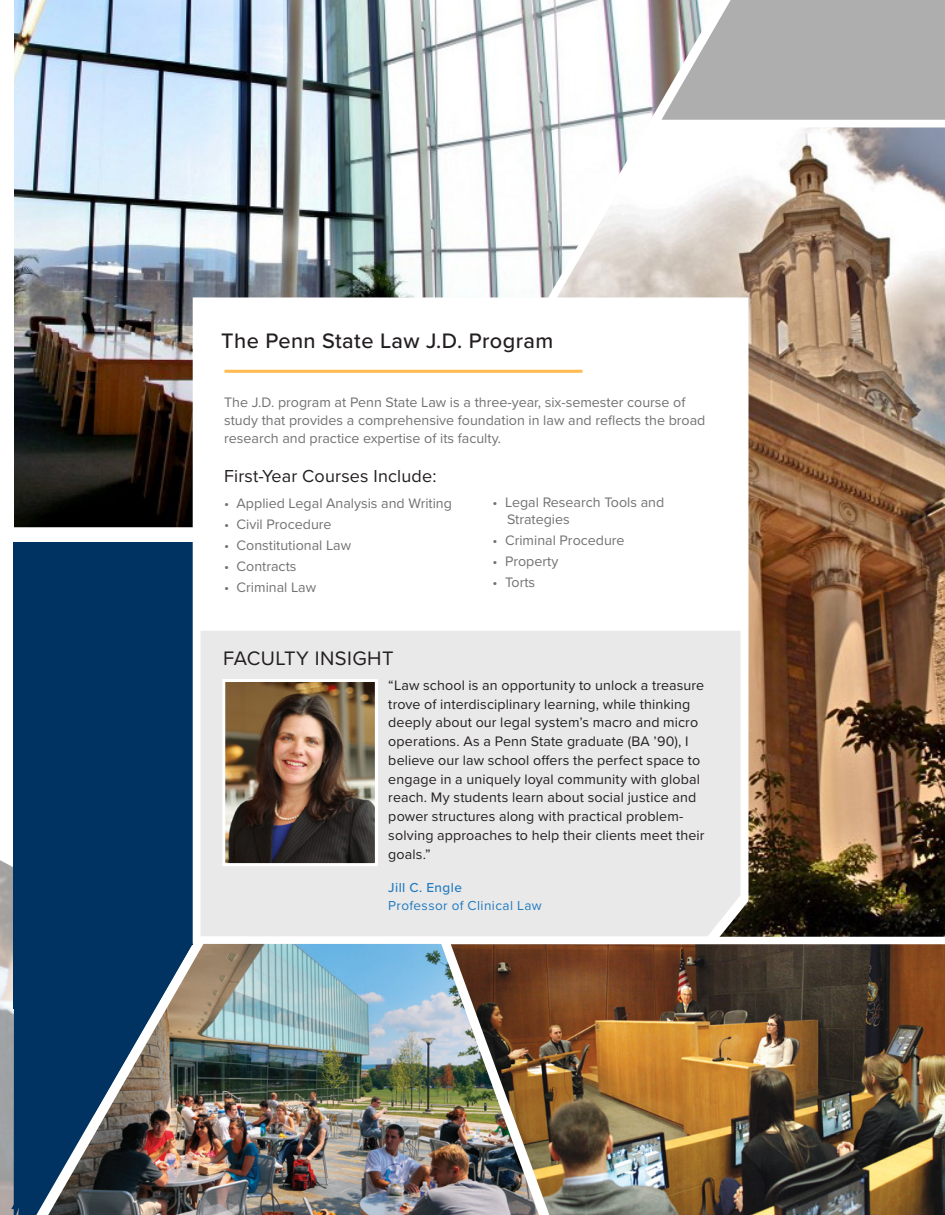
<style>
.page{position:relative;width:945px;height:1215px;background:#fff}
.page>*{position:absolute;margin:0;border:0;box-sizing:border-box;transform-origin:0 0}
.t1{font:500 21.75px "Proxima Nova";letter-spacing:.02em;color:#231f20}
.t2{font:20.25px "Proxima Nova";letter-spacing:.02em;color:#231f20}
.t3{font:18px "Proxima Nova";letter-spacing:.01em;color:#231f20}
.IBC__Blue_Subhead{font:14.25px/18.8px "Proxima Nova";letter-spacing:.01em;color:#231f20}
.t4{font:14.25px/18px "Proxima Nova";color:#717271}
.IBC__Blue_Subhead-2{font:13.5px "Proxima Nova";letter-spacing:.03em;color:#227bc0}
.IBC__Blue_Subhead-3{font:500 13.5px "Proxima Nova";letter-spacing:.03em;color:#227bc0}
</style>
<div class="page">
<img style="left:0;top:855px;width:14px;height:360px">
<img style="left:14px;top:0;width:648px;height:527px">
<img style="left:188px;top:128px;width:757px;height:809px">
<svg style="left:662px;top:0;width:283px;height:120px;background:#b1afb0"></svg>
<div style="left:14px;top:542px;width:179px;height:402px;background:#003361"></div>
<img style="left:193px;top:944px;width:258px;height:271px">
<img style="left:451px;top:944px;width:494px;height:271px">
<img style="left:192px;top:864px;width:46px;height:250px">
<img style="left:137px;top:944px;width:56px;height:271px">
<svg style="left:11px;top:886px;width:126px;height:329px"></svg>
<svg style="left:193px;top:297px;width:555px;height:647px"></svg>
<hr style="left:225px;top:370px;width:358px;height:3px;background:#ffba50">
<div style="left:201px;top:631px;width:540px;height:305px;background:#e9e9e9"></div>
<img style="left:226px;top:683px;width:148px;height:179px">
<div style="left:222px;top:679px;width:156px;height:187px;border:3px solid #fff"></div>
<p class="t1" style="left:221px;top:325px;width:334px">The Penn State Law J.D. Program</p>
<p class="t4" style="left:224px;top:392px;width:483px">The J.D. program at Penn State Law is a three-year, six-semester course of study that provides a comprehensive foundation in law and reflects the broad research and practice expertise of its faculty.</p>
<p class="t3" style="left:224px;top:463px;width:214px">First-Year Courses Include:</p>
<p class="t4" style="left:224px;top:493px;width:229px">• Applied Legal Analysis and Writing</p>
<p class="t4" style="left:224px;top:514px;width:109px">• Civil Procedure</p>
<p class="t4" style="left:224px;top:535px;width:128px">• Constitutional Law</p>
<p class="t4" style="left:224px;top:556px;width:74px">• Contracts</p>
<p class="t4" style="left:224px;top:577px;width:93px">• Criminal Law</p>
<p class="t4" style="left:507px;top:494px;width:159px;line-height:16.5px;text-indent:-14px">• Legal Research Tools and<br>Strategies</p>
<p class="t4" style="left:493px;top:530px;width:134px">• Criminal Procedure</p>
<p class="t4" style="left:493px;top:551px;width:67px">• Property</p>
<p class="t4" style="left:493px;top:572px;width:44px">• Torts</p>
<p class="t2" style="left:223px;top:643px;width:172px">FACULTY INSIGHT</p>
<p class="IBC__Blue_Subhead" style="left:388px;top:675px;width:318px">“Law school is an opportunity to unlock a treasure trove of interdisciplinary learning, while thinking deeply about our legal system’s macro and micro operations. As a Penn State graduate (BA ’90), I believe our law school offers the perfect space to engage in a uniquely loyal community with global reach. My students learn about social justice and power structures along with practical problem&shy;solving approaches to help their clients meet their goals.”</p>
<p class="IBC__Blue_Subhead-3" style="left:388px;top:877px;width:75px">Jill C. Engle</p>
<p class="IBC__Blue_Subhead-2" style="left:388px;top:895px;width:155px">Professor of Clinical Law</p>
</div>
